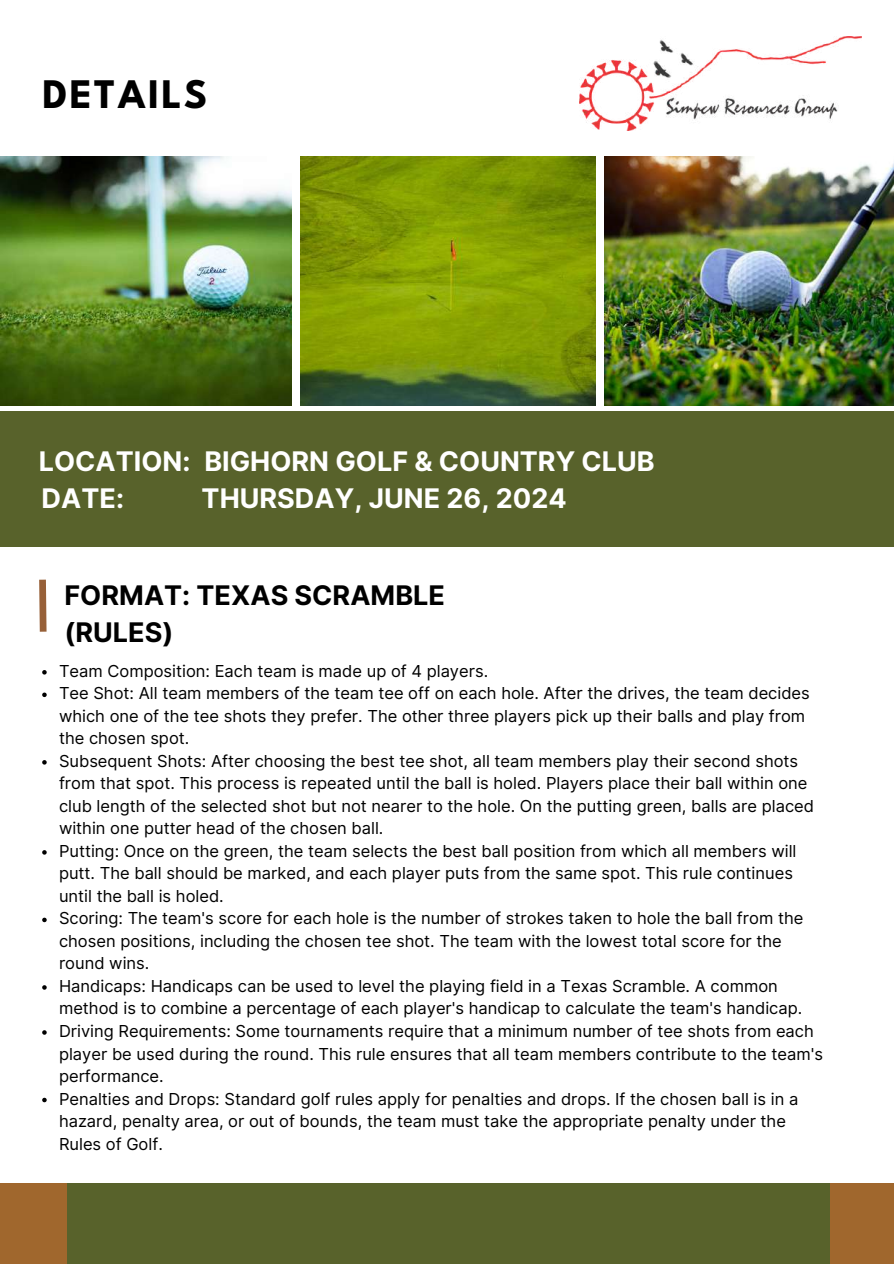
<style>
.page{position:relative;width:894px;height:1264px;background:#fff}
.page>*{position:absolute;margin:0;border:0;box-sizing:border-box;transform-origin:0 0}
.t1{font:700 42px "League Spartan";letter-spacing:.05em;color:#000}
.t2{font:700 27px/37.3px "Inter";color:#fff}
.t3{font:700 27px/37.2px "Inter";color:#000}
.t4{font:16.5px/22.5px "Inter";color:#000}
</style>
<div class="page">
<div style="left:61px;top:1183px;width:768px;height:80px;background:#58622b"></div>
<div style="left:0;top:1183px;width:67px;height:80px;background:#a0672d"></div>
<div style="left:829px;top:1183px;width:64px;height:80px;background:#a0672d"></div>
<div style="left:0;top:411px;width:893px;height:136px;background:#58622b"></div>
<img style="left:1px;top:156px;width:290px;height:249px">
<img style="left:604px;top:156px;width:289px;height:249px">
<img style="left:300px;top:156px;width:295px;height:249px">
<svg style="left:39px;top:579px;width:8px;height:53px"></svg>
<svg style="left:42px;top:670px;width:5px;height:4px"></svg>
<svg style="left:42px;top:692px;width:5px;height:5px"></svg>
<svg style="left:42px;top:760px;width:5px;height:4px"></svg>
<svg style="left:42px;top:850px;width:5px;height:4px"></svg>
<svg style="left:42px;top:917px;width:5px;height:5px"></svg>
<svg style="left:42px;top:985px;width:5px;height:4px"></svg>
<svg style="left:42px;top:1030px;width:5px;height:4px"></svg>
<svg style="left:42px;top:1097px;width:5px;height:5px"></svg>
<img style="left:579px;top:37px;width:282px;height:93px">
<h1 class="t1" style="left:43px;top:78px;width:166px">DETAILS</h1>
<h2 class="t2" style="left:39px;top:442px;width:153px">LOCATION:</h2>
<h2 class="t2" style="left:42px;top:480px;width:84px">DATE:</h2>
<h2 class="t2" style="left:201px;top:442px;width:454px">BIGHORN GOLF &amp; COUNTRY CLUB<br>THURSDAY, JUNE 26, 2024</h2>
<h2 class="t3" style="left:64px;top:576px;width:382px">FORMAT: TEXAS SCRAMBLE (RULES)</h2>
<p class="t4" style="left:59px;top:659px;width:765px">Team Composition: Each team is made up of 4 players.<br>Tee Shot: All team members of the team tee off on each hole. After the drives, the team decides which one of the tee shots they prefer. The other three players pick up their balls and play from the chosen spot.<br>Subsequent Shots: After choosing the best tee shot, all team members play their second shots from that spot. This process is repeated until the ball is holed. Players place their ball within one club length of the selected shot but not nearer to the hole. On the putting green, balls are placed within one putter head of the chosen ball.<br>Putting: Once on the green, the team selects the best ball position from which all members will putt. The ball should be marked, and each player puts from the same spot. This rule continues until the ball is holed.<br>Scoring: The team's score for each hole is the number of strokes taken to hole the ball from the chosen positions, including the chosen tee shot. The team with the lowest total score for the round wins.<br>Handicaps: Handicaps can be used to level the playing field in a Texas Scramble. A common method is to combine a percentage of each player's handicap to calculate the team's handicap.<br>Driving Requirements: Some tournaments require that a minimum number of tee shots from each player be used during the round. This rule ensures that all team members contribute to the team's performance.<br>Penalties and Drops: Standard golf rules apply for penalties and drops. If the chosen ball is in a hazard, penalty area, or out of bounds, the team must take the appropriate penalty under the Rules of Golf.</p>
</div>
